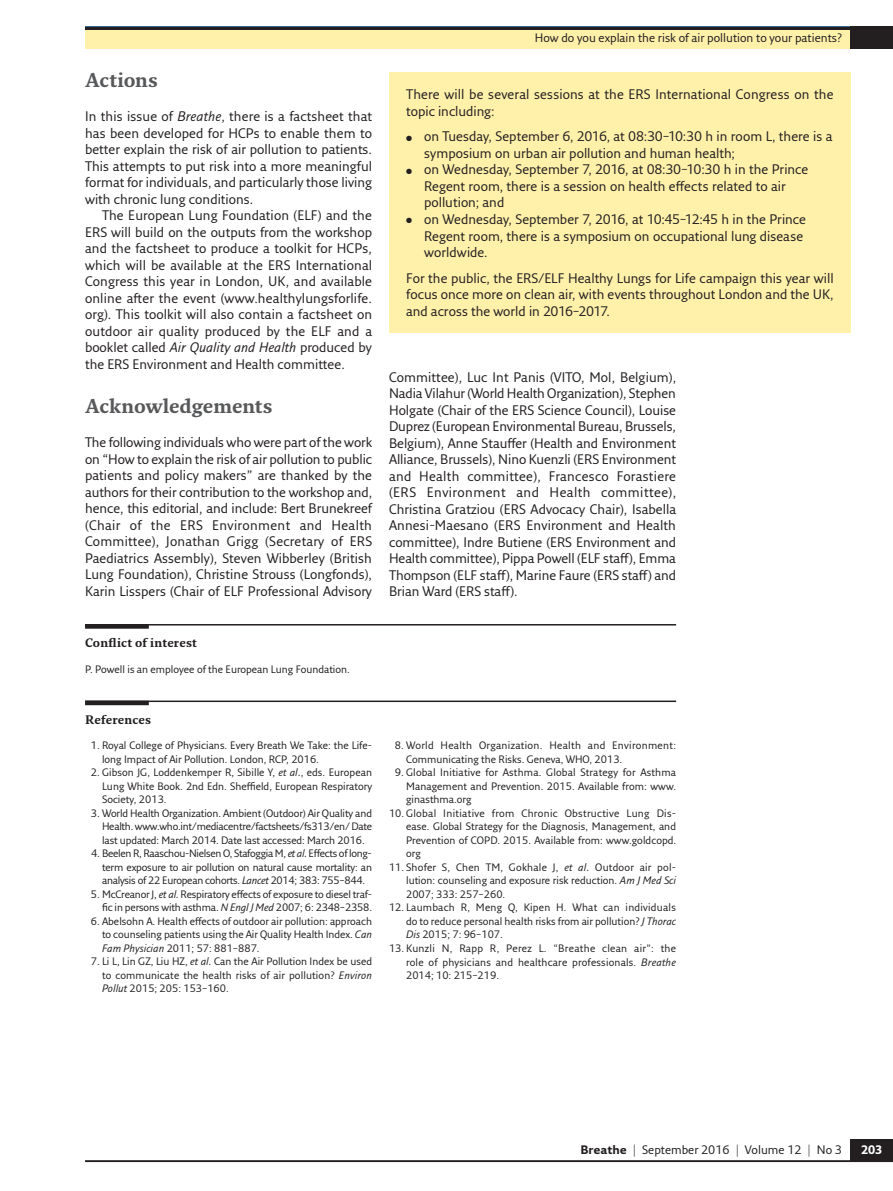
<style>
.page{position:relative;width:893px;height:1191px;background:#fff}
.page>*{position:absolute;margin:0;border:0;box-sizing:border-box;transform-origin:0 0}
.t1{font:700 19.5px "Fresco Std";letter-spacing:-.005em;color:#57585a}
.t2{font:13.5px/16.5px "Fresco Sans Pro";color:#231f20;text-align:justify}
.t3{font:12px "Fresco Sans Pro";color:#231f20}
.t4{font:700 12px "Fresco Std";letter-spacing:.01em;color:#231f20}
.t5{font:700 12px "Fresco Sans Pro";color:#fff}
.t6{font:10.5px/13.5px "Fresco Sans Pro";color:#231f20;text-align:justify}
.t7{font:10.5px/13.5px "Fresco Sans Pro";letter-spacing:.025em;color:#231f20}
.s1{font-style:italic}
.s2{font-weight:700}
</style>
<div class="page">
<div style="left:85px;top:26px;width:808px;height:23px;background:#fff0aa"></div>
<hr style="left:85px;top:1160px;width:808px;height:2px;background:#231f20">
<div style="left:850px;top:1138px;width:43px;height:23px;background:#231f20"></div>
<hr style="left:85px;top:26px;width:808px;height:2px;background:#01498e">
<div style="left:850px;top:26px;width:43px;height:23px;background:#231f20"></div>
<hr style="left:85px;top:27px;width:770px;height:2px;background:#231f20">
<hr style="left:85px;top:624px;width:591px;height:1px;background:#231f20">
<hr style="left:85px;top:624px;width:64px;height:4px;background:#231f20">
<hr style="left:85px;top:700px;width:591px;height:2px;background:#231f20">
<div style="left:85px;top:700px;width:64px;height:5px;background:#231f20"></div>
<div style="left:389px;top:72px;width:462px;height:260px;background:#fff0aa"></div>
<h1 class="t1" style="left:85px;top:68px;width:75px">Actions</h1>
<p class="t2" style="left:85px;top:108px;width:289px">In this issue of <span class="s1">Breathe</span>, there is a factsheet that has been developed for HCPs to enable them to better explain the risk of air pollution to patients.<br>This attempts to put risk into a more meaningful format for individuals, and particularly those living with chronic lung conditions.</p>
<p class="t2" style="left:85px;top:207px;width:289px;text-indent:17px">The European Lung Foundation (ELF) and the ERS will build on the outputs from the workshop and the factsheet to produce a toolkit for HCPs, which will be available at the ERS International Congress this year in London, UK, and available online after the event (www.healthylungsforlife. org). This toolkit will also contain a factsheet on outdoor air quality produced by the ELF and a booklet called <span class="s1">Air Quality and Health</span> produced by the ERS Environment and Health committee.</p>
<h1 class="t1" style="left:85px;top:393px;width:189px">Acknowledgements</h1>
<p class="t2" style="left:85px;top:434px;width:289px">The following individuals who were part of the work on “How to explain the risk of air pollution to public patients and policy makers” are thanked by the authors for their contribution to the workshop and, hence, this editorial, and include: Bert Brunekreef (Chair of the ERS Environment and Health Committee), Jonathan Grigg (Secretary of ERS Paediatrics Assembly), Steven Wibberley (British Lung Foundation), Christine Strouss (Longfonds), Karin Lisspers (Chair of ELF Professional Advisory</p>
<p class="t4" style="left:85px;top:635px;width:113px">Conflict of interest</p>
<p class="t6" style="left:85px;top:662px;width:266px">P. Powell is an employee of the European Lung Foundation.</p>
<p class="t4" style="left:85px;top:712px;width:68px">References</p>
<p class="t6" style="left:102px;top:738px;width:272px;text-indent:-11px">1. Royal College of Physicians. Every Breath We Take: the Life&shy;long Impact of Air Pollution. London, RCP, 2016.</p>
<p class="t6" style="left:102px;top:765px;width:272px;text-indent:-11px">2. Gibson JG, Loddenkemper R, Sibille Y, <span class="s1">et al.</span>, eds. European Lung White Book. 2nd Edn. Sheffield, European Respiratory Society, 2013.</p>
<p class="t6" style="left:102px;top:806px;width:272px;text-indent:-11px">3. World Health Organization. Ambient (Outdoor) Air Quality and Health. www.who.int/mediacentre/factsheets/fs313/en/ Date last updated: March 2014. Date last accessed: March 2016.</p>
<p class="t6" style="left:102px;top:846px;width:272px;text-indent:-11px">4. Beelen R, Raaschou-Nielsen O, Stafoggia M, <span class="s1">et al.</span> Effects of long&shy;term exposure to air pollution on natural cause mortality: an analysis of 22 European cohorts. <span class="s1">Lancet</span> 2014; 383: 755–844.</p>
<p class="t6" style="left:91px;top:887px;width:283px;text-align:right">5. McCreanor J, <span class="s1">et al.</span> Respiratory effects of exposure to diesel traf&shy;fic in persons with asthma. <span class="s1">N Engl J Med</span> 2007; 6: 2348–2358.</p>
<p class="t6" style="left:102px;top:914px;width:272px;text-indent:-11px">6. Abelsohn A. Health effects of outdoor air pollution: approach to counseling patients using the Air Quality Health Index. <span class="s1">Can Fam Physician</span> 2011; 57: 881–887.</p>
<p class="t6" style="left:102px;top:954px;width:272px;text-indent:-11px">7. Li L, Lin GZ, Liu HZ, <span class="s1">et al.</span> Can the Air Pollution Index be used to communicate the health risks of air pollution? <span class="s1">Environ Pollut</span> 2015; 205: 153–160.</p>
<p class="t3" style="left:535px;top:30px;width:309px">How do you explain the risk of air pollution to your patients?</p>
<p class="t2" style="left:406px;top:86px;width:429px">There will be several sessions at the ERS International Congress on the topic including:</p>
<p class="t2" style="left:424px;top:128px;width:410px;text-indent:-18px">● on Tuesday, September 6, 2016, at 08:30–10:30 h in room L, there is a symposium on urban air pollution and human health;</p>
<p class="t2" style="left:424px;top:161px;width:386px;text-align:left;text-indent:-18px">● on Wednesday, September 7, 2016, at 08:30–10:30 h in the Prince<br>Regent room, there is a session on health effects related to air pollution; and</p>
<p class="t2" style="left:424px;top:211px;width:384px;text-align:left;text-indent:-18px">● on Wednesday, September 7, 2016, at 10:45–12:45 h in the Prince<br>Regent room, there is a symposium on occupational lung disease worldwide.</p>
<p class="t2" style="left:406px;top:269px;width:429px">For the public, the ERS/ELF Healthy Lungs for Life campaign this year will focus once more on clean air, with events throughout London and the UK, and across the world in 2016–2017.</p>
<p class="t2" style="left:389px;top:368px;width:289px">Committee), Luc Int Panis (VITO, Mol, Belgium), Nadia Vilahur (World Health Organization), Stephen Holgate (Chair of the ERS Science Council), Louise Duprez (European Environmental Bureau, Brussels, Belgium), Anne Stauffer (Health and Environment Alliance, Brussels), Nino Kuenzli (ERS Environment and Health committee), Francesco Forastiere (ERS Environment and Health committee), Christina Gratziou (ERS Advocacy Chair), Isabella Annesi-Maesano (ERS Environment and Health committee), Indre Butiene (ERS Environment and Health committee), Pippa Powell (ELF staff), Emma Thompson (ELF staff), Marine Faure (ERS staff) and Brian Ward (ERS staff).</p>
<p class="t7" style="left:406px;top:738px;width:271px;text-indent:-11px">8. World Health Organization. Health and Environment:<br>Communicating the Risks. Geneva, WHO, 2013.</p>
<p class="t6" style="left:406px;top:765px;width:272px;text-indent:-11px">9. Global Initiative for Asthma. Global Strategy for Asthma Management and Prevention. 2015. Available from: www. ginasthma.org</p>
<p class="t6" style="left:406px;top:806px;width:272px;text-indent:-17px">10. Global Initiative from Chronic Obstructive Lung Dis&shy;ease. Global Strategy for the Diagnosis, Management, and Prevention of COPD. 2015. Available from: www.goldcopd. org</p>
<p class="t6" style="left:406px;top:860px;width:272px;text-indent:-17px">11. Shofer S, Chen TM, Gokhale J, <span class="s1">et al.</span> Outdoor air pol&shy;lution: counseling and exposure risk reduction. <span class="s1">Am J Med Sci </span>2007; 333: 257–260.</p>
<p class="t6" style="left:406px;top:900px;width:271px;text-indent:-17px">12. Laumbach R, Meng Q, Kipen H. What can individuals do to reduce personal health risks from air pollution? <span class="s1">J Thorac Dis</span> 2015; 7: 96–107.</p>
<p class="t6" style="left:406px;top:941px;width:272px;text-indent:-17px">13. Kunzli N, Rapp R, Perez L. “Breathe clean air”: the role of physicians and healthcare professionals. <span class="s1">Breathe </span>2014; 10: 215–219.</p>
<p class="t3" style="left:580px;top:1142px;width:263px"><span class="s2">Breathe</span> | September 2016 | Volume 12 | No 3</p>
<p class="t5" style="left:861px;top:1142px;width:23px">203</p>
</div>
